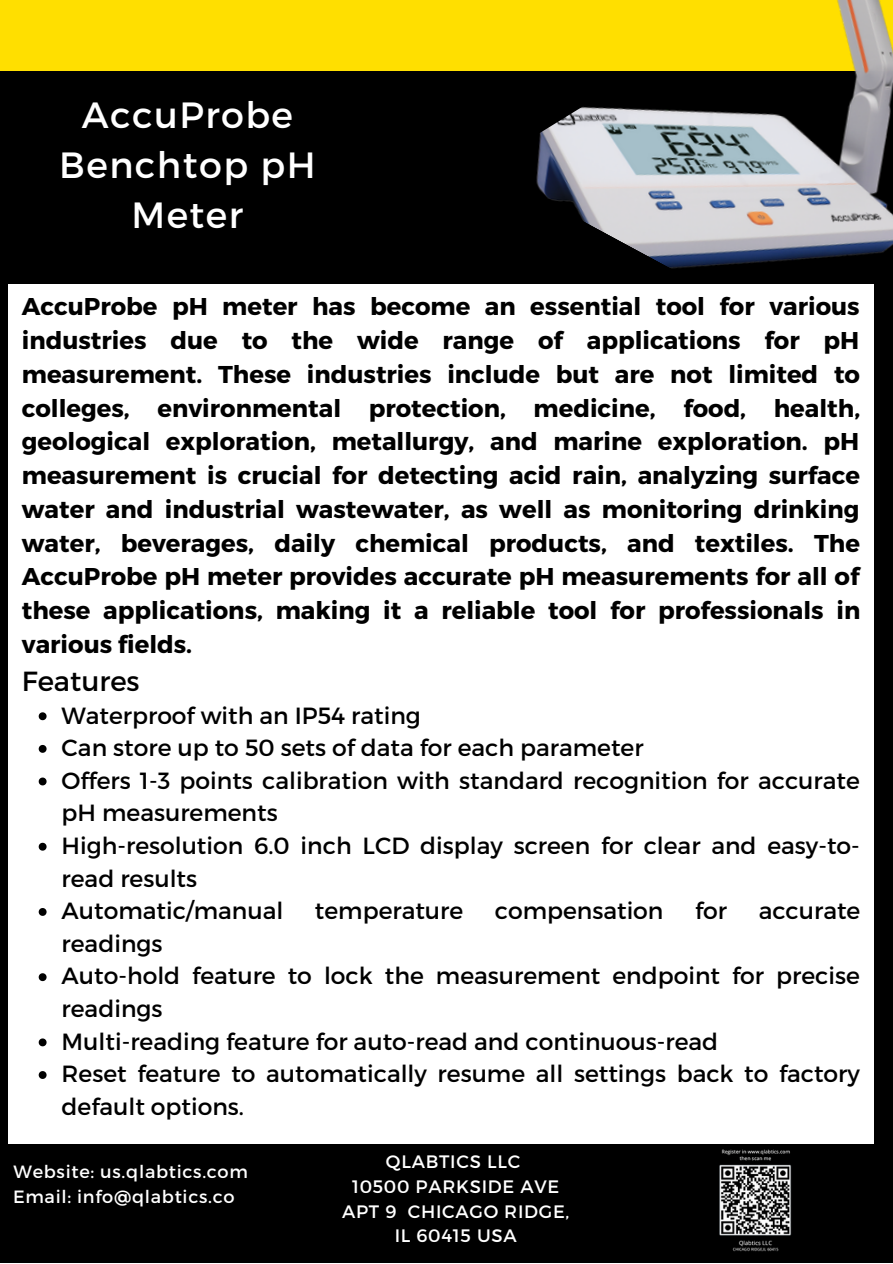
<style>
.page{position:relative;width:893px;height:1264px;background:#fff}
.page>*{position:absolute;margin:0;border:0;box-sizing:border-box;transform-origin:0 0}
.t1{font:36.45px/49.9px "Montserrat";letter-spacing:.04em;color:#fff;text-align:center}
.t2{font:27.6px "Montserrat";color:#000}
.t3{font:700 24.3px/33.8px "Montserrat";color:#000;text-align:justify}
.t4{font:23.4px/32.5px "Montserrat";color:#000}
.t5{font:18px/24.8px "Montserrat";letter-spacing:.04em;color:#fff;text-align:center}
.t6{font:17.7px/24.8px "Montserrat";letter-spacing:.04em;color:#fff}
.s1{color:#000}
</style>
<div class="page">
<div style="left:0;top:0;width:892px;height:1262px;background:#000"></div>
<div style="left:0;top:0;width:892px;height:70px;background:#ffdf00"></div>
<img style="left:483px;top:0;width:409px;height:400px">
<div style="left:9px;top:284px;width:864px;height:978px;background:#fff"></div>
<svg style="left:39px;top:712px;width:8px;height:8px"></svg>
<svg style="left:39px;top:745px;width:8px;height:7px"></svg>
<svg style="left:39px;top:777px;width:8px;height:8px"></svg>
<svg style="left:39px;top:842px;width:8px;height:8px"></svg>
<svg style="left:39px;top:908px;width:8px;height:7px"></svg>
<svg style="left:39px;top:973px;width:8px;height:8px"></svg>
<svg style="left:39px;top:1038px;width:8px;height:8px"></svg>
<svg style="left:39px;top:1071px;width:8px;height:7px"></svg>
<div style="left:0;top:1144px;width:892px;height:118px;background:#000"></div>
<img style="left:719px;top:1149px;width:73px;height:103px">
<h1 class="t1" style="left:59px;top:88px;width:258px">AccuProbe<br>Benchtop pH<br>Meter</h1>
<p class="t3" style="left:22px;top:288px;width:840px">AccuProbe pH meter has become an essential tool for various industries due to the wide range of applications for pH measurement. These industries include but are not limited to colleges, environmental protection, medicine, food, health, geological exploration, metallurgy, and marine exploration. pH measurement is crucial for detecting acid rain, analyzing surface water and industrial wastewater, as well as monitoring drinking water, beverages, daily chemical products, and textiles. The AccuProbe pH meter provides accurate pH measurements for all of these applications, making it a reliable tool for professionals in various fields.</p>
<p class="t2" style="left:22px;top:663px;width:119px">Features</p>
<p class="t4" style="left:62px;top:697px;width:799px">Waterproof with an IP54 rating<br>Can store up to 50 sets of data for each parameter<br>Offers 1-3 points calibration with standard recognition for accurate pH measurements<br>High-resolution 6.0 inch LCD display screen for clear and easy-to&shy;read results<br>Automatic/manual</p>
<p class="t4" style="left:315px;top:893px;width:150px">temperature</p>
<p class="t4" style="left:495px;top:893px;width:170px">compensation</p>
<p class="t4" style="left:695px;top:893px;width:33px">for</p>
<p class="t4" style="left:758px;top:893px;width:103px">accurate</p>
<p class="t4" style="left:62px;top:926px;width:799px">readings<br>Auto-hold feature to lock the measurement endpoint for precise readings<br>Multi-reading feature for auto-read and continuous-read<br>Reset feature to automatically resume all settings back to factory default options.</p>
<p class="t6" style="left:13px;top:1158px;width:242px">Website: us.qlabtics.com<br>Email: info@qlabtics.co<span class="s1">m</span></p>
<p class="t5" style="left:342px;top:1148px;width:229px">QLABTICS LLC<br>10500 PARKSIDE AVE<br>APT 9 CHICAGO RIDGE,<br>IL 60415 USA</p>
</div>
